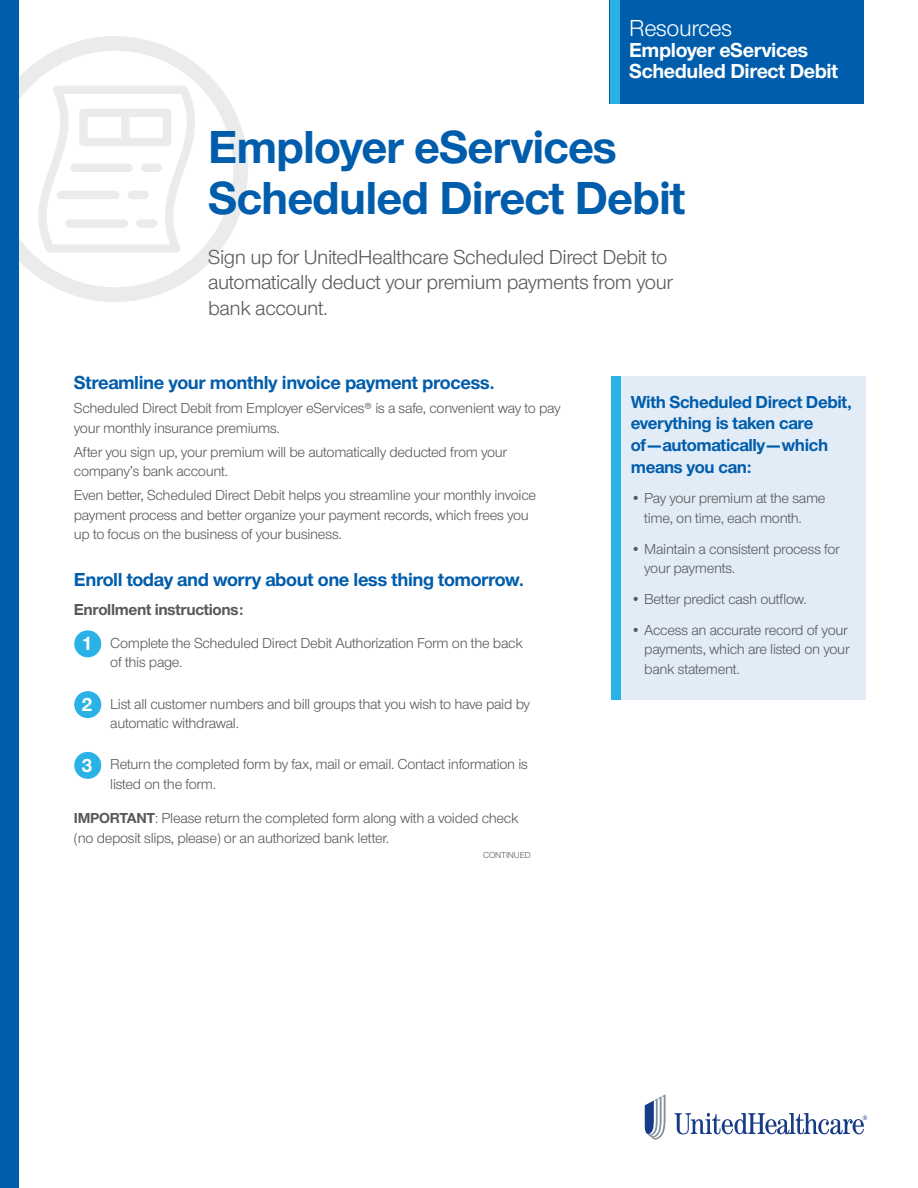
<style>
.page{position:relative;width:918px;height:1188px;background:#fff}
.page>*{position:absolute;margin:0;border:0;box-sizing:border-box;transform-origin:0 0}
.t1{font:700 48px/51px "UHC Sans";letter-spacing:-.02em;color:#005dac}
.t2{font:24px "UHC Sans";letter-spacing:-.02em;color:#fff}
.t3{font:21px/25.5px "UHC Sans";letter-spacing:-.02em;color:#58595b}
.t4{font:700 21px/21px "UHC Sans";letter-spacing:-.02em;color:#fff}
.t5{font:700 19.5px "UHC Sans";letter-spacing:-.02em;color:#005dac}
.t6{font:700 18px/21.6px "UHC Sans";letter-spacing:-.02em;color:#005dac}
.t7{font:700 16.5px "UHC Sans";letter-spacing:-.02em;color:#58595b}
.t8{font:15px/19.5px "UHC Sans";letter-spacing:-.02em;color:#58595b}
.t9{font:9px "UHC Sans";letter-spacing:-.02em;color:#58595b}
.s1{font-weight:700;font-size:19.5px;color:#fff}
.s2{font-weight:700}
</style>
<div class="page">
<svg style="left:20px;top:36px;width:228px;height:266px"></svg>
<div style="left:611px;top:376px;width:255px;height:324px;background:#e2ecf6"></div>
<div style="left:611px;top:376px;width:10px;height:324px;background:#2ab2e7"></div>
<svg style="left:31px;top:86px;width:171px;height:167px"></svg>
<div style="left:70px;top:164px;width:63px;height:8px;background:#eaebeb;border-radius:4px"></div>
<div style="left:141px;top:164px;width:21px;height:8px;background:#eaebeb;border-radius:4px"></div>
<div style="left:57px;top:191px;width:63px;height:8px;background:#eaebeb;border-radius:4px"></div>
<div style="left:128px;top:191px;width:21px;height:8px;background:#eaebeb;border-radius:4px"></div>
<div style="left:65px;top:219px;width:63px;height:9px;background:#eaebeb;border-radius:4px"></div>
<div style="left:136px;top:219px;width:21px;height:9px;background:#eaebeb;border-radius:4px"></div>
<svg style="left:675px;top:1113px;width:192px;height:21px"></svg>
<svg style="left:645px;top:1094px;width:21px;height:46px"></svg>
<div style="left:74px;top:630px;width:27px;height:27px;background:#2ab2e7;border-radius:50%"></div>
<div style="left:74px;top:691px;width:27px;height:27px;background:#2ab2e7;border-radius:50%"></div>
<div style="left:74px;top:752px;width:27px;height:27px;background:#2ab2e7;border-radius:50%"></div>
<div style="left:0;top:0;width:20px;height:1188px;background:#005dac"></div>
<div style="left:610px;top:0;width:254px;height:104px;background:#005dac"></div>
<div style="left:610px;top:0;width:10px;height:104px;background:#2ab2e7"></div>
<h2 class="t2" style="left:629px;top:13px;width:105px">Resources</h2>
<h3 class="t4" style="left:629px;top:39px;width:210px">Employer eServices<br>Scheduled Direct Debit</h3>
<h1 class="t1" style="left:208px;top:120px;width:479px">Employer eServices<br>Scheduled Direct Debit</h1>
<h3 class="t3" style="left:208px;top:244px;width:466px">Sign up for UnitedHealthcare Scheduled Direct Debit to automatically deduct your premium payments from your bank account.</h3>
<h3 class="t5" style="left:74px;top:370px;width:423px">Streamline your monthly invoice payment process.</h3>
<p class="t8" style="left:74px;top:398px;width:488px">Scheduled Direct Debit from Employer eServices® is a safe, convenient way to pay your monthly insurance premiums.</p>
<p class="t8" style="left:74px;top:441px;width:435px">After you sign up, your premium will be automatically deducted from your company’s bank account.</p>
<p class="t8" style="left:74px;top:485px;width:464px">Even better, Scheduled Direct Debit helps you streamline your monthly invoice payment process and better organize your payment records, which frees you up to focus on the business of your business.</p>
<h3 class="t5" style="left:74px;top:567px;width:452px">Enroll today and worry about one less thing tomorrow.</h3>
<p class="t7" style="left:74px;top:598px;width:171px">Enrollment instructions:</p>
<p class="t8" style="left:110px;top:633px;width:414px;text-indent:-29px"><span class="s1">1</span> Complete the Scheduled Direct Debit Authorization Form on the back of this page.</p>
<p class="t8" style="left:110px;top:693px;width:421px;text-indent:-29px"><span class="s1">2</span> List all customer numbers and bill groups that you wish to have paid by automatic withdrawal.</p>
<p class="t8" style="left:110px;top:754px;width:419px;text-indent:-29px"><span class="s1">3</span> Return the completed form by fax, mail or email. Contact information is listed on the form.</p>
<p class="t8" style="left:74px;top:808px;width:446px"><span class="s2">IMPORTANT</span>: Please return the completed form along with a voided check (no deposit slips, please) or an authorized bank letter.</p>
<p class="t9" style="left:483px;top:849px;width:49px">CONTINUED</p>
<p class="t6" style="left:631px;top:390px;width:223px">With Scheduled Direct Debit, everything is taken care of—automatically—which means you can:</p>
<p class="t8" style="left:644px;top:488px;width:183px;text-indent:-14px">• Pay your premium at the same time, on time, each month.</p>
<p class="t8" style="left:644px;top:538px;width:197px;text-indent:-14px">• Maintain a consistent process for your payments.</p>
<p class="t8" style="left:631px;top:589px;width:178px">• Better predict cash outflow.</p>
<p class="t8" style="left:644px;top:619px;width:207px;text-indent:-14px">• Access an accurate record of your payments, which are listed on your bank statement.</p>
</div>
